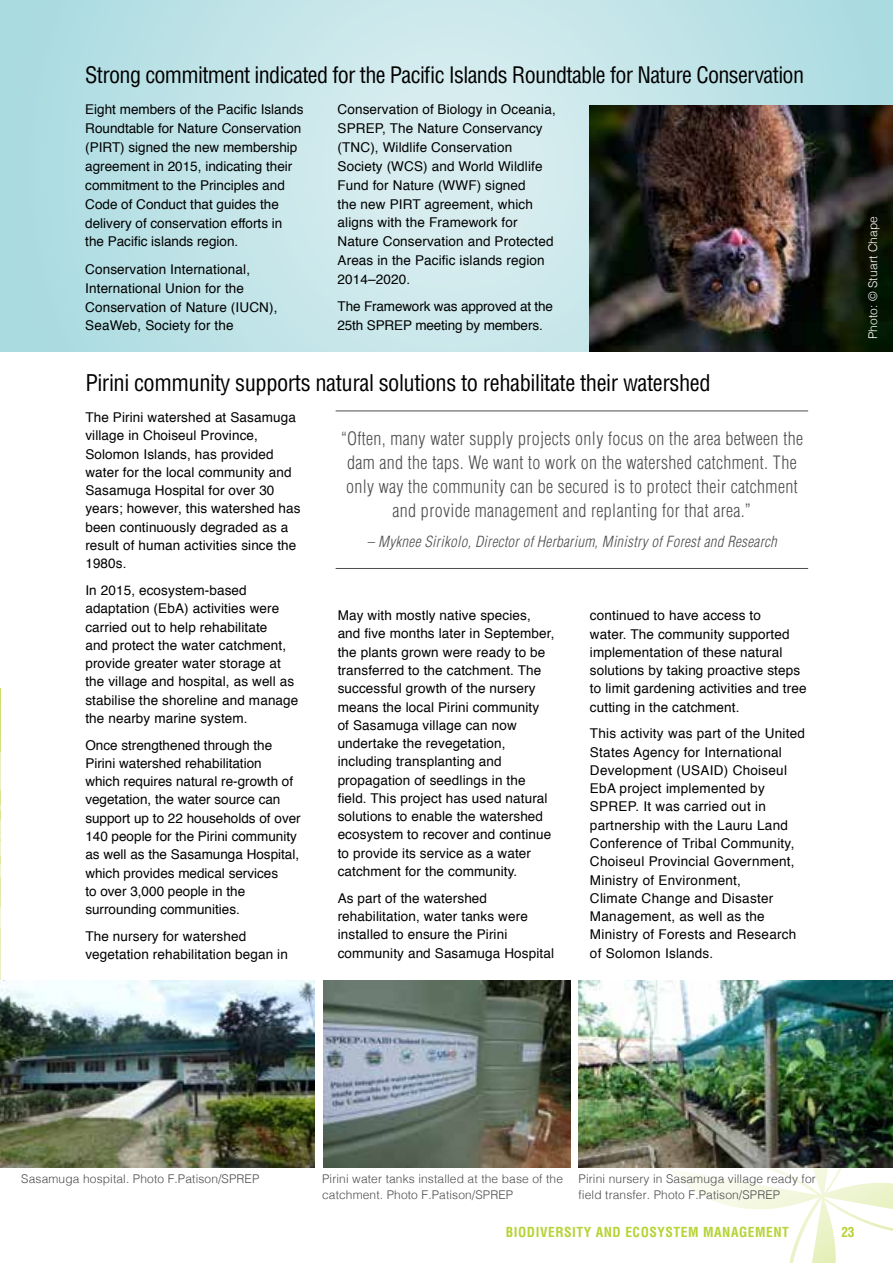
<style>
.page{position:relative;width:893px;height:1263px;background:#fff}
.page>*{position:absolute;margin:0;border:0;box-sizing:border-box;transform-origin:0 0}
.t1{font:condensed 22.5px "Helvetica";letter-spacing:-.02em;color:#000}
.t2{font:condensed 22.2px "Helvetica";letter-spacing:-.03em;color:#000}
.t3{font:300 condensed 18px/24px "Helvetica";letter-spacing:.02em;color:#4d4d4f;text-align:center}
.t4{font:italic 300 condensed 15px "Helvetica";letter-spacing:.02em;color:#4d4d4f}
.t5{font:13.5px/18.3px "Helvetica";letter-spacing:.01em;color:#000}
.t6{font:13.5px/18.9px "Helvetica";letter-spacing:-.01em;color:#000}
.t7{font:700 condensed 13.5px "Helvetica";letter-spacing:.04em;color:#b5d334}
.t8{font:300 12px/16.5px "Helvetica";letter-spacing:.01em;color:#4d4d4f}
.t9{font:300 12px "Helvetica";letter-spacing:.01em;color:#fff}
</style>
<div class="page">
<svg style="left:669px;top:1167px;width:224px;height:96px"></svg>
<svg style="left:0;top:0;width:893px;height:351px;background:#c3e4e8"></svg>
<hr style="left:0;top:688px;width:1px;height:575px;background:#b5d334">
<svg style="left:0;top:892px;width:1px;height:53px"></svg>
<svg style="left:0;top:751px;width:1px;height:134px"></svg>
<hr style="left:336px;top:410px;width:472px;height:1px;background:#4d4d4f">
<hr style="left:336px;top:568px;width:472px;height:1px;background:#4d4d4f">
<img style="left:579px;top:980px;width:314px;height:187px">
<img style="left:324px;top:980px;width:246px;height:187px">
<img style="left:0;top:980px;width:314px;height:187px">
<img style="left:590px;top:105px;width:303px;height:246px">
<h2 class="t2" style="left:85px;top:61px;width:720px">Strong commitment indicated for the Pacific I slands Roundtable for Nature Conservation</h2>
<p class="t5" style="left:85px;top:100px;width:220px;line-height:18.9px">Eight members of the Pacific Islands Roundtable for Nature Conservation (PIRT) signed the new membership agreement in 2015, indicating their commitment to the Principles and Code of Conduct that guides the delivery of conservation efforts in the Pacific islands region.</p>
<p class="t5" style="left:85px;top:260px;width:194px;line-height:18.9px">Conservation International,<br>International Union for the<br>Conservation of Nature (IUCN),<br>SeaWeb, Society for the</p>
<p class="t5" style="left:338px;top:100px;width:220px;line-height:18.9px">Conservation of Biology in Oceania,<br>SPREP, The Nature Conservancy (TNC), Wildlife Conservation<br>Society (WCS) and World Wildlife<br>Fund for Nature (WWF) signed<br>the new PIRT agreement, which aligns with the Framework for<br>Nature Conservation and Protected<br>Areas in the Pacific islands region<br>2014–2020.</p>
<p class="t6" style="left:338px;top:298px;width:217px">The Framework was approved at the<br>25th SPREP meeting by members.</p>
<h1 class="t1" style="left:85px;top:369px;width:627px">Pirini community supports natural solutions to rehabilitate their watershed</h1>
<p class="t5" style="left:85px;top:409px;width:217px">The Pirini watershed at Sasamuga village in Choiseul Province,<br>Solomon Islands, has provided water for the local community and<br>Sasamuga Hospital for over 30 years; however, this watershed has been continuously degraded as a result of human activities since the<br>1980s.</p>
<p class="t5" style="left:85px;top:581px;width:215px">In 2015, ecosystem-based adaptation (EbA) activities were carried out to help rehabilitate<br>and protect the water catchment, provide greater water storage at the village and hospital, as well as stabilise the shoreline and manage the nearby marine system.</p>
<p class="t5" style="left:85px;top:736px;width:217px">Once strengthened through the<br>Pirini watershed rehabilitation<br>which requires natural re-growth of vegetation, the water source can support up to 22 households of over<br>140 people for the Pirini community as well as the Sasamunga Hospital, which provides medical services<br>to over 3,000 people in the surrounding communities.</p>
<p class="t5" style="left:85px;top:927px;width:204px">The nursery for watershed vegetation rehabilitation began in</p>
<p class="t3" style="left:341px;top:427px;width:464px">“Often, many water supply projects only focus on the area between the dam and the taps. We want to work on the watershed catchment. The only way the community can be secured is to protect their catchment and provide management and replanting for that area.”</p>
<p class="t4" style="left:367px;top:533px;width:412px">– Myknee Sirikolo, Director of Herbarium, Ministry of Forest and Research</p>
<p class="t5" style="left:338px;top:607px;width:218px">May with mostly native species, and five months later in September, the plants grown were ready to be transferred to the catchment. The successful growth of the nursery means the local Pirini community<br>of Sasamuga village can now undertake the revegetation, including transplanting and propagation of seedlings in the field. This project has used natural solutions to enable the watershed ecosystem to recover and continue to provide its service as a water catchment for the community.</p>
<p class="t5" style="left:338px;top:889px;width:218px">As part of the watershed rehabilitation, water tanks were installed to ensure the Pirini community and Sasamuga Hospital</p>
<p class="t5" style="left:590px;top:607px;width:218px">continued to have access to<br>water. The community supported implementation of these natural solutions by taking proactive steps to limit gardening activities and tree cutting in the catchment.</p>
<p class="t5" style="left:590px;top:725px;width:217px">This activity was part of the United<br>States Agency for International<br>Development (USAID) Choiseul<br>EbA project implemented by<br>SPREP. It was carried out in partnership with the Lauru Land<br>Conference of Tribal Community,<br>Choiseul Provincial Government,<br>Ministry of Environment,<br>Climate Change and Disaster<br>Management, as well as the<br>Ministry of Forests and Research of Solomon Islands.</p>
<p class="t9" style="left:863px;top:339px;width:125px;rotate:-90deg">Photo: © Stuart Chape</p>
<p class="t8" style="left:21px;top:1169px;width:240px">Sasamuga hospital. Photo F.Patison/SPREP</p>
<p class="t8" style="left:322px;top:1169px;width:242px">Pirini water tanks installed at the base of the catchment. Photo F.Patison/SPREP</p>
<p class="t8" style="left:579px;top:1169px;width:239px">Pirini nursery in Sasamuga village ready for field transfer. Photo F.Patison/SPREP</p>
<p class="t7" style="left:506px;top:1223px;width:285px">BIODIVERSITY AND ECOSYSTEM MANAGEMENT</p>
<p class="t7" style="left:841px;top:1223px;width:15px">23</p>
</div>
